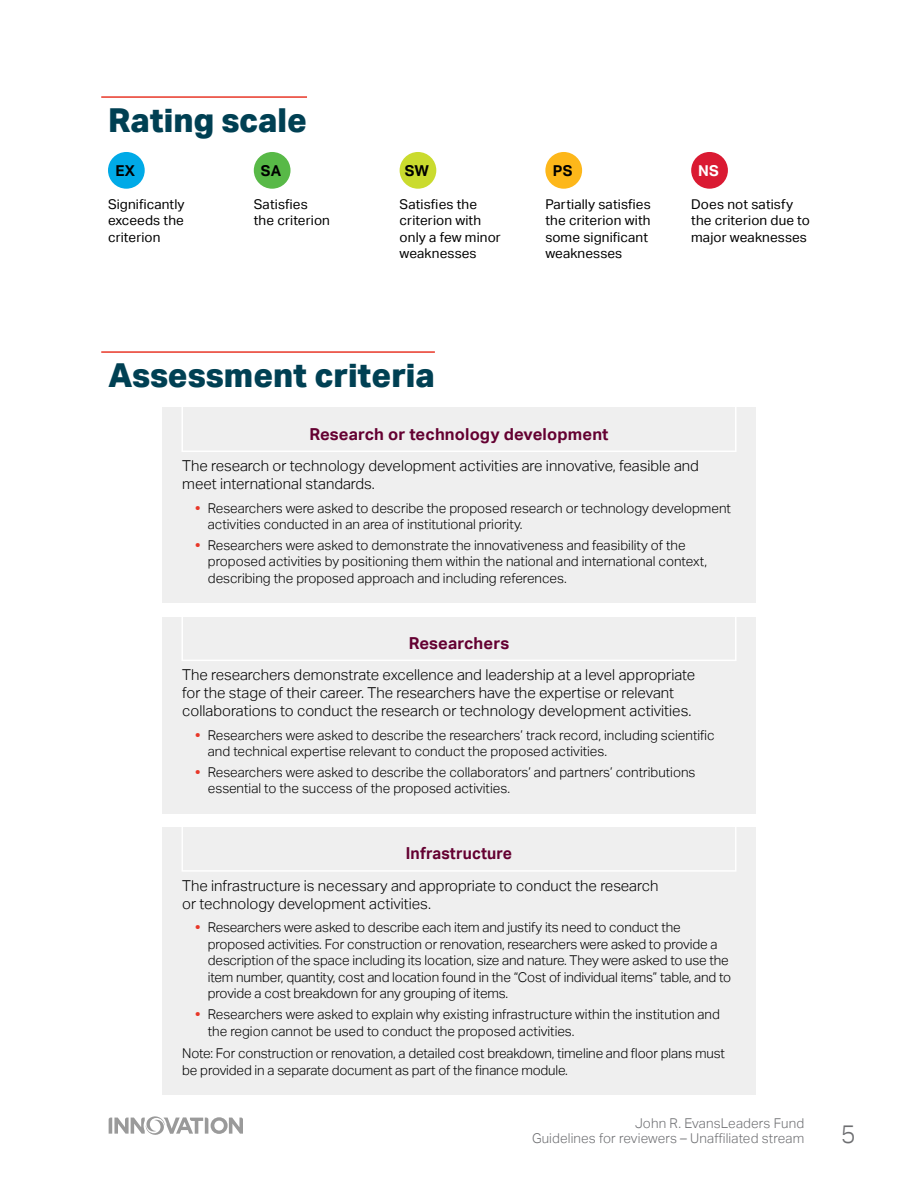
<style>
.page{position:relative;width:918px;height:1188px;background:#fff}
.page>*{position:absolute;margin:0;border:0;box-sizing:border-box;transform-origin:0 0}
.t1{font:800 33px "Aktiv Grotesk";color:#004053}
.t2{font:300 25.5px "Aktiv Grotesk";color:#6d6e71}
.Assessment_Title{font:700 16.5px "Aktiv Grotesk";letter-spacing:.01em;color:#640031}
.Assessment_Title-2{font:700 16.5px "Aktiv Grotesk";letter-spacing:.01em;color:#640031;scale:.95 1}
.Box_body{font:300 15px/18px "Aktiv Grotesk";color:#000}
.Body{font:700 15px "Aktiv Grotesk";letter-spacing:.01em;color:#000}
.Body-2{font:700 15px "Aktiv Grotesk";color:#fff}
.Footnote{font:300 13.5px/16.5px "Aktiv Grotesk";letter-spacing:-.01em;color:#000}
.Body-3{font:13.5px/16.5px "Aktiv Grotesk";letter-spacing:.01em;color:#000}
.t3{font:300 13.5px/15px "Aktiv Grotesk";letter-spacing:.01em;color:#6d6e71;text-align:right}
.s1{font-weight:700;color:#e83728}
</style>
<div class="page">
<svg style="left:109px;top:1116px;width:134px;height:19px"></svg>
<hr style="left:101px;top:351px;width:334px;height:2px;background:#e83728">
<hr style="left:101px;top:96px;width:206px;height:2px;background:#e83728">
<div style="left:108px;top:152px;width:37px;height:37px;background:#00aae7;border-radius:50%"></div>
<div style="left:254px;top:152px;width:37px;height:37px;background:#58b947;border-radius:50%"></div>
<div style="left:400px;top:152px;width:36px;height:37px;background:#cadb2e;border-radius:50%"></div>
<div style="left:545px;top:152px;width:37px;height:37px;background:#fdb71a;border-radius:50%"></div>
<div style="left:691px;top:152px;width:37px;height:37px;background:#da1a32;border-radius:50%"></div>
<div style="left:162px;top:408px;width:594px;height:195px;background:#efefef"></div>
<div style="left:182px;top:400px;width:554px;height:52px;border:2px solid #fff"></div>
<div style="left:162px;top:617px;width:594px;height:197px;background:#efefef"></div>
<div style="left:182px;top:609px;width:554px;height:52px;border:2px solid #fff"></div>
<div style="left:162px;top:827px;width:594px;height:268px;background:#efefef"></div>
<div style="left:182px;top:820px;width:554px;height:52px;border:1px solid #fff"></div>
<h2 class="t1" style="left:108px;top:101px;width:201px">Rating scale</h2>
<p class="Body" style="left:115px;top:162px;width:21px">EX</p>
<p class="Body" style="left:261px;top:162px;width:22px">SA</p>
<p class="Body" style="left:405px;top:162px;width:26px">SW</p>
<p class="Body" style="left:553px;top:162px;width:21px">PS</p>
<p class="Body-2" style="left:698px;top:162px;width:22px">NS</p>
<p class="Body-3" style="left:108px;top:196px;width:78px;text-align:justify">Significantly exceeds the criterion</p>
<p class="Body-3" style="left:254px;top:196px;width:78px">Satisfies the criterion</p>
<p class="Body-3" style="left:400px;top:196px;width:103px">Satisfies the criterion with only a few minor weaknesses</p>
<p class="Body-3" style="left:545px;top:196px;width:107px">Partially satisfies the criterion with some significant weaknesses</p>
<p class="Body-3" style="left:691px;top:196px;width:120px">Does not satisfy the criterion due to major weaknesses</p>
<h2 class="t1" style="left:108px;top:356px;width:328px">Assessment criteria</h2>
<p class="Assessment_Title" style="left:309px;top:424px;width:301px">Research or technology development</p>
<p class="Box_body" style="left:182px;top:457px;width:518px">The research or technology development activities are innovative, feasible and meet international standards.</p>
<p class="Footnote" style="left:208px;top:500px;width:525px;text-indent:-13px"><span class="s1">•</span> Researchers were asked to describe the proposed research or technology development activities conducted in an area of institutional priority.</p>
<p class="Footnote" style="left:208px;top:537px;width:501px;text-indent:-13px"><span class="s1">•</span> Researchers were asked to demonstrate the innovativeness and feasibility of the proposed activities by positioning them within the national and international context, describing the proposed approach and including references.</p>
<p class="Assessment_Title" style="left:409px;top:634px;width:102px">Researchers</p>
<p class="Box_body" style="left:182px;top:666px;width:515px">The researchers demonstrate excellence and leadership at a level appropriate for the stage of their career. The researchers have the expertise or relevant collaborations to conduct the research or technology development activities.</p>
<p class="Footnote" style="left:208px;top:727px;width:508px;text-indent:-13px"><span class="s1">•</span> Researchers were asked to describe the researchers’ track record, including scientific and technical expertise relevant to conduct the proposed activities.</p>
<p class="Footnote" style="left:208px;top:764px;width:489px;text-indent:-13px"><span class="s1">•</span> Researchers were asked to describe the collaborators’ and partners’ contributions essential to the success of the proposed activities.</p>
<p class="Assessment_Title-2" style="left:406px;top:844px;width:113px">Infrastructure</p>
<p class="Box_body" style="left:182px;top:877px;width:478px">The infrastructure is necessary and appropriate to conduct the research or technology development activities.</p>
<p class="Footnote" style="left:208px;top:919px;width:525px;text-indent:-13px"><span class="s1">•</span> Researchers were asked to describe each item and justify its need to conduct the proposed activities. For construction or renovation, researchers were asked to provide a description of the space including its location, size and nature. They were asked to use the item number, quantity, cost and location found in the “Cost of individual items” table, and to provide a cost breakdown for any grouping of items.</p>
<p class="Footnote" style="left:208px;top:1006px;width:514px;text-indent:-13px"><span class="s1">•</span> Researchers were asked to explain why existing infrastructure within the institution and the region cannot be used to conduct the proposed activities.</p>
<p class="Footnote" style="left:182px;top:1046px;width:544px">Note: For construction or renovation, a detailed cost breakdown, timeline and floor plans must be provided in a separate document as part of the finance module.</p>
<p class="t3" style="left:532px;top:1116px;width:274px">John R. EvansLeaders Fund<br>Guidelines for reviewers – Unaffiliated stream</p>
<h2 class="t2" style="left:841px;top:1119px;width:17px">5</h2>
</div>
